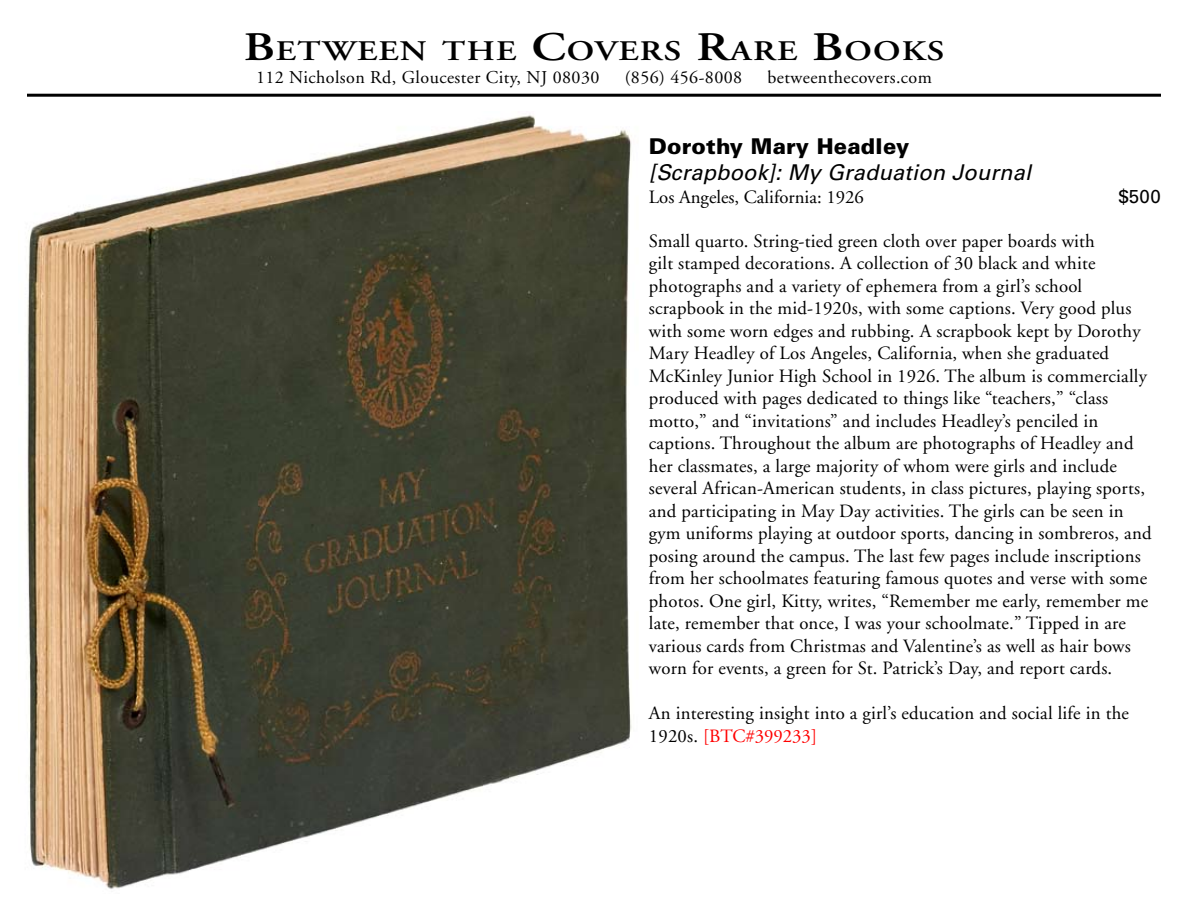
<style>
.page{position:relative;width:1188px;height:918px;background:#fff}
.page>*{position:absolute;margin:0;border:0;box-sizing:border-box;transform-origin:0 0}
.t1{font:600 28.35px "Adobe Garamond";letter-spacing:.035em;color:#000;scale:1.22 1}
.t2{font:italic 21.75px "Univers";letter-spacing:.01em;color:#000}
.t3{font:900 21.75px "Univers";letter-spacing:.01em;color:#000}
.t4{font:18.75px/22.5px "Adobe Garamond";letter-spacing:.01em;color:#000}
.t5{font:18.75px "Univers";color:#000}
.t6{font:18px "Adobe Garamond";letter-spacing:.025em;color:#000}
.s1{font-size:40.5px}
.s2{color:#f00}
</style>
<div class="page">
<hr style="left:27px;top:94px;width:1134px;height:3px;background:#000">
<img style="left:27px;top:115px;width:605px;height:774px">
<h1 class="t1" style="left:244px;top:35px;width:576px"><span class="s1">B</span>ETWEEN THE <span class="s1">C</span>OVERS <span class="s1">R</span>ARE <span class="s1">B</span>OOKS</h1>
<p class="t6" style="left:256px;top:67px;width:345px">112 Nicholson Rd, Gloucester City, NJ 08030</p>
<p class="t6" style="left:625px;top:67px;width:119px">(856) 456-8008</p>
<p class="t6" style="left:768px;top:67px;width:166px">betweenthecovers.com</p>
<p class="t3" style="left:649px;top:133px;width:262px">Dorothy Mary Headley</p>
<p class="t2" style="left:649px;top:160px;width:384px">[Scrapbook]: My Graduation Journal</p>
<p class="t4" style="left:649px;top:186px;width:216px">Los Angeles, California: 1926</p>
<p class="t5" style="left:1119px;top:185px;width:44px">$500</p>
<p class="t4" style="left:649px;top:230px;width:504px">Small quarto. String-tied green cloth over paper boards with<br>gilt stamped decorations. A collection of 30 black and white photographs and a variety of ephemera from a girl’s school scrapbook in the mid-1920s, with some captions. Very good plus with some worn edges and rubbing. A scrapbook kept by Dorothy Mary Headley of Los Angeles, California, when she graduated McKinley Junior High School in 1926. The album is commercially produced with pages dedicated to things like “teachers,” “class motto,” and “invitations” and includes Headley’s penciled in captions. Throughout the album are photographs of Headley and her classmates, a large majority of whom were girls and include several African-American students, in class pictures, playing sports, and participating in May Day activities. The girls can be seen in gym uniforms playing at outdoor sports, dancing in sombreros, and posing around the campus. The last few pages include inscriptions from her schoolmates featuring famous quotes and verse with some photos. One girl, Kitty, writes, “Remember me early, remember me late, remember that once, I was your schoolmate.” Tipped in are various cards from Christmas and Valentine’s as well as hair bows worn for events, a green for St. Patrick’s Day, and report cards.</p>
<p class="t4" style="left:649px;top:703px;width:482px">An interesting insight into a girl’s education and social life in the<br>1920s. <span class="s2">[BTC#399233]</span></p>
</div>
